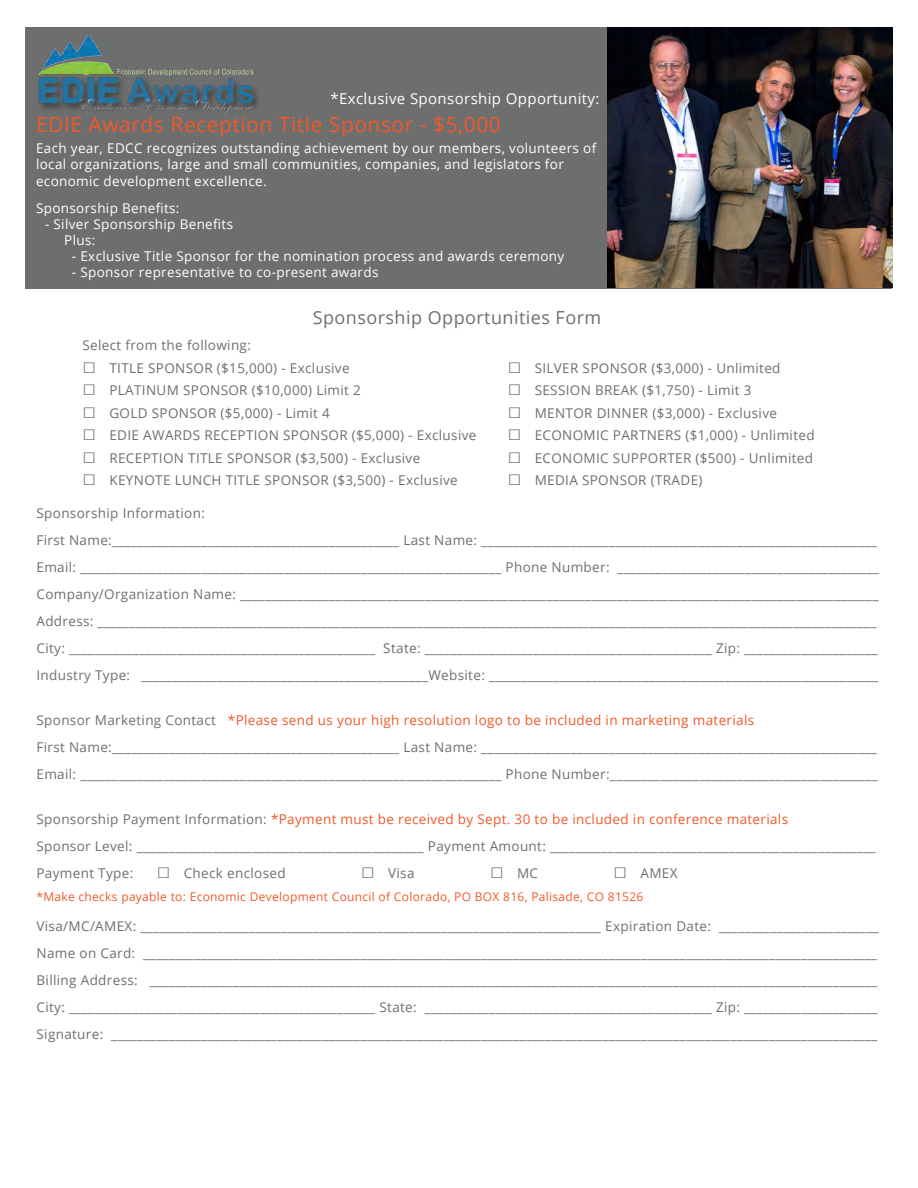
<style>
.page{position:relative;width:918px;height:1188px;background:#fff}
.page>*{position:absolute;margin:0;border:0;box-sizing:border-box;transform-origin:0 0}
.t1{font:21px "Open Sans";letter-spacing:.025em;color:#f15929}
.t2{font:18px "Open Sans";letter-spacing:.025em;color:#6d6f6f}
.t3{font:15px "Open Sans";letter-spacing:.025em;color:#fff}
.t4{font:13.5px/27px "Open Sans";letter-spacing:.025em;color:#6d6f6f}
.t5{font:13.5px/16.2px "Open Sans";letter-spacing:.025em;color:#fff}
.t6{font:12px "Open Sans";letter-spacing:.025em;color:#f15929}
.s1{font-family:"Arial";font-size:22.5px}
.s2{color:#f15929}
</style>
<div class="page">
<div style="left:26px;top:27px;width:866px;height:261px;background:#6d6f6f"></div>
<img style="left:607px;top:27px;width:285px;height:260px">
<img style="left:38px;top:35px;width:220px;height:80px">
<p class="t3" style="left:331px;top:88px;width:270px">*Exclusive Sponsorship Opportunity:</p>
<h1 class="t1" style="left:36px;top:110px;width:466px">EDIE Awards Reception Title Sponsor - $5,000</h1>
<p class="t5" style="left:36px;top:140px;width:562px">Each year, EDCC recognizes outstanding achievement by our members, volunteers of local organizations, large and small communities, companies, and legislators for economic development excellence.</p>
<p class="t5" style="left:36px;top:199px;width:145px">Sponsorship Benefits:</p>
<p class="t5" style="left:64px;top:215px;width:170px;text-indent:-19px">- Silver Sponsorship Benefits<br>Plus:</p>
<p class="t5" style="left:72px;top:248px;width:494px">- Exclusive Title Sponsor for the nomination process and awards ceremony</p>
<p class="t5" style="left:72px;top:264px;width:308px">- Sponsor representative to co-present awards</p>
<h2 class="t2" style="left:313px;top:305px;width:290px">Sponsorship Opportunities Form</h2>
<p class="t4" style="left:82px;top:332px;width:170px">Select from the following:</p>
<p class="t4" style="left:82px;top:354px;width:269px"><span class="s1">□</span> TITLE SPONSOR ($15,000) - Exclusive</p>
<p class="t4" style="left:82px;top:377px;width:280px"><span class="s1">□</span> PLATINUM SPONSOR ($10,000) Limit 2</p>
<p class="t4" style="left:82px;top:399px;width:249px"><span class="s1">□</span> GOLD SPONSOR ($5,000) - Limit 4</p>
<p class="t4" style="left:82px;top:422px;width:395px"><span class="s1">□</span> EDIE AWARDS RECEPTION SPONSOR ($5,000) - Exclusive</p>
<p class="t4" style="left:82px;top:444px;width:339px"><span class="s1">□</span> RECEPTION TITLE SPONSOR ($3,500) - Exclusive</p>
<p class="t4" style="left:82px;top:467px;width:377px"><span class="s1">□</span> KEYNOTE LUNCH TITLE SPONSOR ($3,500) - Exclusive</p>
<p class="t4" style="left:508px;top:354px;width:274px"><span class="s1">□</span> SILVER SPONSOR ($3,000) - Unlimited</p>
<p class="t4" style="left:508px;top:377px;width:245px"><span class="s1">□</span> SESSION BREAK ($1,750) - Limit 3</p>
<p class="t4" style="left:508px;top:399px;width:271px"><span class="s1">□</span> MENTOR DINNER ($3,000) - Exclusive</p>
<p class="t4" style="left:508px;top:422px;width:308px"><span class="s1">□</span> ECONOMIC PARTNERS ($1,000) - Unlimited</p>
<p class="t4" style="left:508px;top:444px;width:307px"><span class="s1">□</span> ECONOMIC SUPPORTER ($500) - Unlimited</p>
<p class="t4" style="left:508px;top:467px;width:196px"><span class="s1">□</span> MEDIA SPONSOR (TRADE)</p>
<p class="t4" style="left:37px;top:500px;width:844px">Sponsorship Information:<br>First Name:_____________________________________________ Last Name: ______________________________________________________________ Email: __________________________________________________________________ Phone Number: _________________________________________ Company/Organization Name: ____________________________________________________________________________________________________ Address: __________________________________________________________________________________________________________________________ City: ________________________________________________ State: _____________________________________________ Zip: _____________________ Industry Type: _____________________________________________Website: _____________________________________________________________</p>
<p class="t4" style="left:37px;top:707px;width:843px">Sponsor Marketing Contact <span class="s2">*Please send us your high resolution logo to be included in marketing materials<br></span>First Name:_____________________________________________ Last Name: ______________________________________________________________<br>Email: __________________________________________________________________ Phone Number:__________________________________________</p>
<p class="t4" style="left:37px;top:806px;width:840px">Sponsorship Payment Information: <span class="s2">*Payment must be received by Sept. 30 to be included in conference materials<br></span>Sponsor Level: _____________________________________________ Payment Amount: ___________________________________________________<br>Payment Type: <span class="s1">□</span> Check enclosed</p>
<p class="t4" style="left:361px;top:860px;width:55px"><span class="s1">□</span> Visa</p>
<p class="t4" style="left:490px;top:860px;width:50px"><span class="s1">□</span> MC</p>
<p class="t4" style="left:614px;top:860px;width:66px"><span class="s1">□</span> AMEX</p>
<p class="t6" style="left:37px;top:888px;width:608px">*Make checks payable to: Economic Development Council of Colorado, PO BOX 816, Palisade, CO 81526</p>
<p class="t4" style="left:37px;top:912px;width:844px;text-align:justify">Visa/MC/AMEX: ________________________________________________________________________ Expiration Date: _________________________ Name on Card: ___________________________________________________________________________________________________________________ Billing Address: __________________________________________________________________________________________________________________ City: ________________________________________________ State: _____________________________________________ Zip: _____________________ Signature: ________________________________________________________________________________________________________________________</p>
</div>
